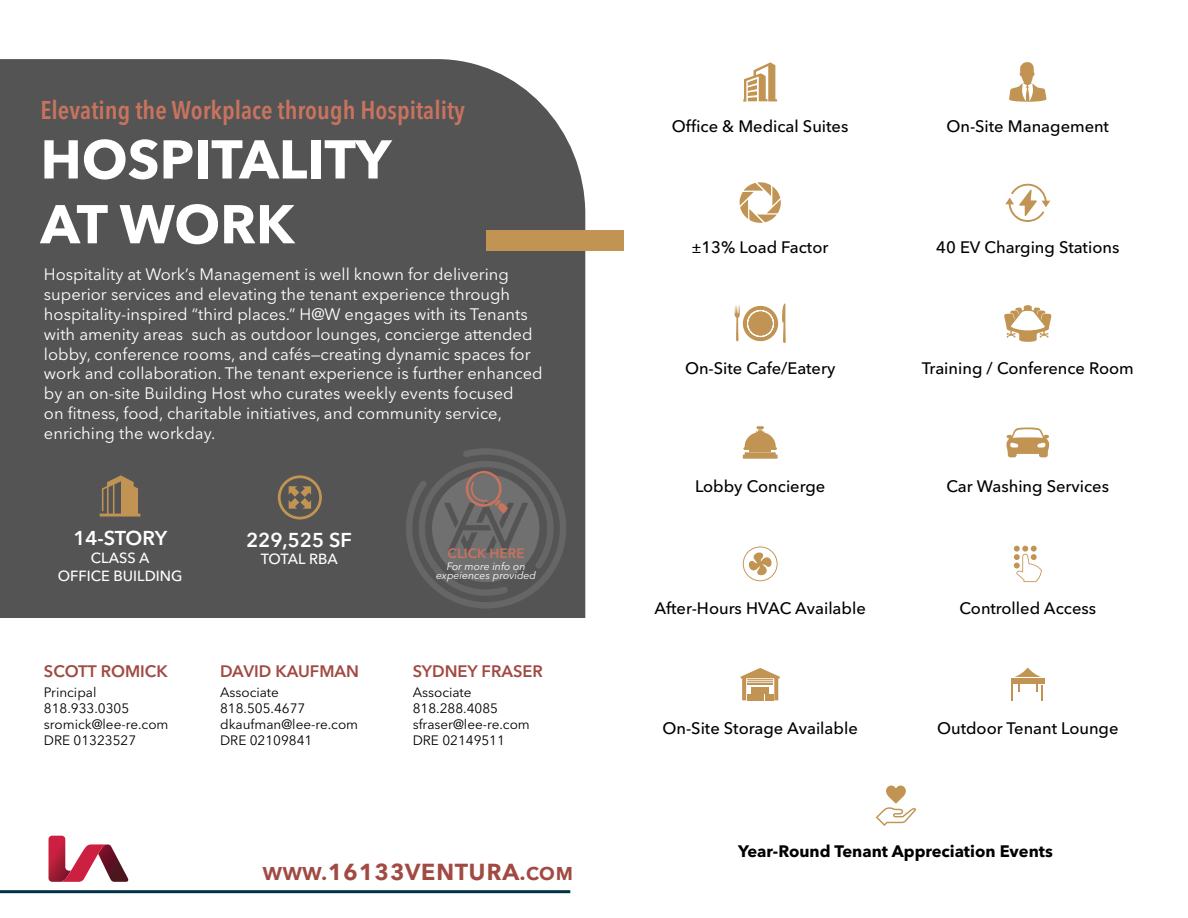
<style>
.page{position:relative;width:1188px;height:918px;background:#fff}
.page>*{position:absolute;margin:0;border:0;box-sizing:border-box;transform-origin:0 0}
.t1{font:700 54px/64.8px "Avenir Next LT Pro";color:#fff}
.t2{font:600 30px "Avenir Next LT Pro";color:#a14a43}
.t3{font:600 condensed 25.5px "Avenir Next LT Pro";color:#c8735e}
.t4{font:600 19.95px "Avenir Next LT Pro";color:#fff}
.t5{font:16.5px/19.8px "Avenir Next LT Pro";color:#fff}
.t6{font:500 16.5px "Avenir Next LT Pro";color:#000}
.t7{font:600 16.5px "Avenir Next LT Pro";color:#a14a43}
.t8{font:700 16.5px "Avenir Next LT Pro";color:#000}
.t9{font:500 14.55px/17.5px "Avenir Next LT Pro";color:#fff;text-align:center}
.t10{font:13.5px/16.2px "Avenir Next LT Pro";color:#000}
.t11{font:600 13.5px "Avenir Next LT Pro";color:#c8735e}
.t12{font:italic 10.5px/9px "Avenir Next LT Pro";color:#fff;text-align:center}
.s1{font-size:24px}
.s2{font-family:"Minion Pro";font-weight:700}
</style>
<div class="page">
<div style="left:0;top:59px;width:585px;height:559px;background:#545454"></div>
<div style="left:486px;top:230px;width:137px;height:21px;background:#c19453"></div>
<svg style="left:278px;top:475px;width:44px;height:44px;background:#786953"></svg>
<svg style="left:100px;top:475px;width:40px;height:42px;background:#8d7553"></svg>
<svg style="left:49px;top:836px;width:80px;height:46px"></svg>
<svg style="left:743px;top:62px;width:34px;height:40px"></svg>
<svg style="left:1009px;top:62px;width:38px;height:40px"></svg>
<div style="left:743px;top:306px;width:35px;height:35px;background:#c19453;border-radius:50%"></div>
<svg style="left:782px;top:303px;width:4px;height:40px"></svg>
<svg style="left:735px;top:305px;width:5px;height:36px"></svg>
<svg style="left:747px;top:310px;width:27px;height:27px"></svg>
<svg style="left:1004px;top:305px;width:48px;height:37px"></svg>
<svg style="left:1006px;top:427px;width:43px;height:30px"></svg>
<svg style="left:743px;top:426px;width:35px;height:33px"></svg>
<svg style="left:740px;top:668px;width:40px;height:32px"></svg>
<svg style="left:1011px;top:684px;width:9px;height:17px"></svg>
<svg style="left:1015px;top:667px;width:26px;height:10px"></svg>
<div style="left:1011px;top:678px;width:33px;height:5px;background:#c19453"></div>
<svg style="left:1036px;top:684px;width:7px;height:16px"></svg>
<svg style="left:743px;top:546px;width:35px;height:35px"></svg>
<svg style="left:1014px;top:546px;width:28px;height:36px"></svg>
<svg style="left:876px;top:785px;width:40px;height:41px"></svg>
<svg style="left:1005px;top:183px;width:45px;height:39px"></svg>
<svg style="left:739px;top:182px;width:42px;height:41px"></svg>
<hr style="left:0;top:890px;width:570px;height:3px;background:#003145">
<svg style="left:406px;top:448px;width:160px;height:162px;background:#615f5f"></svg>
<h3 class="t3" style="left:40px;top:95px;width:426px">Elevating the Workplace through Hospitality</h3>
<h1 class="t1" style="left:40px;top:127px;width:352px">HOSPITALITY<br>AT WORK</h1>
<p class="t5" style="left:44px;top:265px;width:500px">Hospitality at Work’s Management is well known for delivering superior services and elevating the tenant experience through hospitality-inspired “third places.” H@W engages with its Tenants with amenity areas such as outdoor lounges, concierge attended lobby, conference rooms, and cafés—creating dynamic spaces for work and collaboration. The tenant experience is further enhanced by an on-site Building Host who curates weekly events focused<br>on fitness, food, charitable initiatives, and community service, enriching the workday.</p>
<p class="t4" style="left:73px;top:526px;width:95px">14-STORY</p>
<p class="t9" style="left:58px;top:549px;width:126px">CLASS A<br>OFFICE BUILDING</p>
<p class="t4" style="left:246px;top:528px;width:107px">229,525 SF</p>
<p class="t9" style="left:261px;top:551px;width:79px">TOTAL RBA</p>
<p class="t7" style="left:44px;top:661px;width:125px">SCOTT ROMICK</p>
<p class="t10" style="left:44px;top:684px;width:126px">Principal<br>818.933.0305 sromick@lee-re.com<br>DRE 01323527</p>
<p class="t10" style="left:220px;top:684px;width:140px">Associate<br>818.505.4677 dkaufman@lee-re.com<br>DRE 02109841</p>
<p class="t7" style="left:220px;top:661px;width:141px">DAVID KAUFMAN</p>
<p class="t11" style="left:448px;top:545px;width:78px">CLICK HERE</p>
<p class="t12" style="left:436px;top:562px;width:102px">For more info on expeiences provided</p>
<p class="t7" style="left:413px;top:661px;width:132px">SYDNEY FRASER</p>
<p class="t10" style="left:413px;top:684px;width:119px">Associate<br>818.288.4085 sfraser@lee-re.com<br>DRE 02149511</p>
<h2 class="t2" style="left:263px;top:851px;width:312px"><span class="s1">www.</span>16133ventura<span class="s1">.com</span></h2>
<p class="t6" style="left:672px;top:117px;width:178px">Office &amp; Medical Suites</p>
<p class="t6" style="left:947px;top:117px;width:164px">On-Site Management</p>
<p class="t6" style="left:692px;top:238px;width:138px"><span class="s2">±</span>13% Load Factor</p>
<p class="t6" style="left:936px;top:238px;width:185px">40 EV Charging Stations</p>
<p class="t6" style="left:685px;top:358px;width:152px">On-Site Cafe/Eatery</p>
<p class="t6" style="left:922px;top:358px;width:214px">Training / Conference Room</p>
<p class="t6" style="left:695px;top:476px;width:132px">Lobby Concierge</p>
<p class="t6" style="left:946px;top:476px;width:164px">Car Washing Services</p>
<p class="t6" style="left:655px;top:598px;width:213px">After-Hours HVAC Available</p>
<p class="t6" style="left:959px;top:598px;width:138px">Controlled Access</p>
<p class="t6" style="left:663px;top:718px;width:197px">On-Site Storage Available</p>
<p class="t6" style="left:937px;top:718px;width:183px">Outdoor Tenant Lounge</p>
<p class="t8" style="left:738px;top:841px;width:316px">Year-Round Tenant Appreciation Events</p>
</div>
